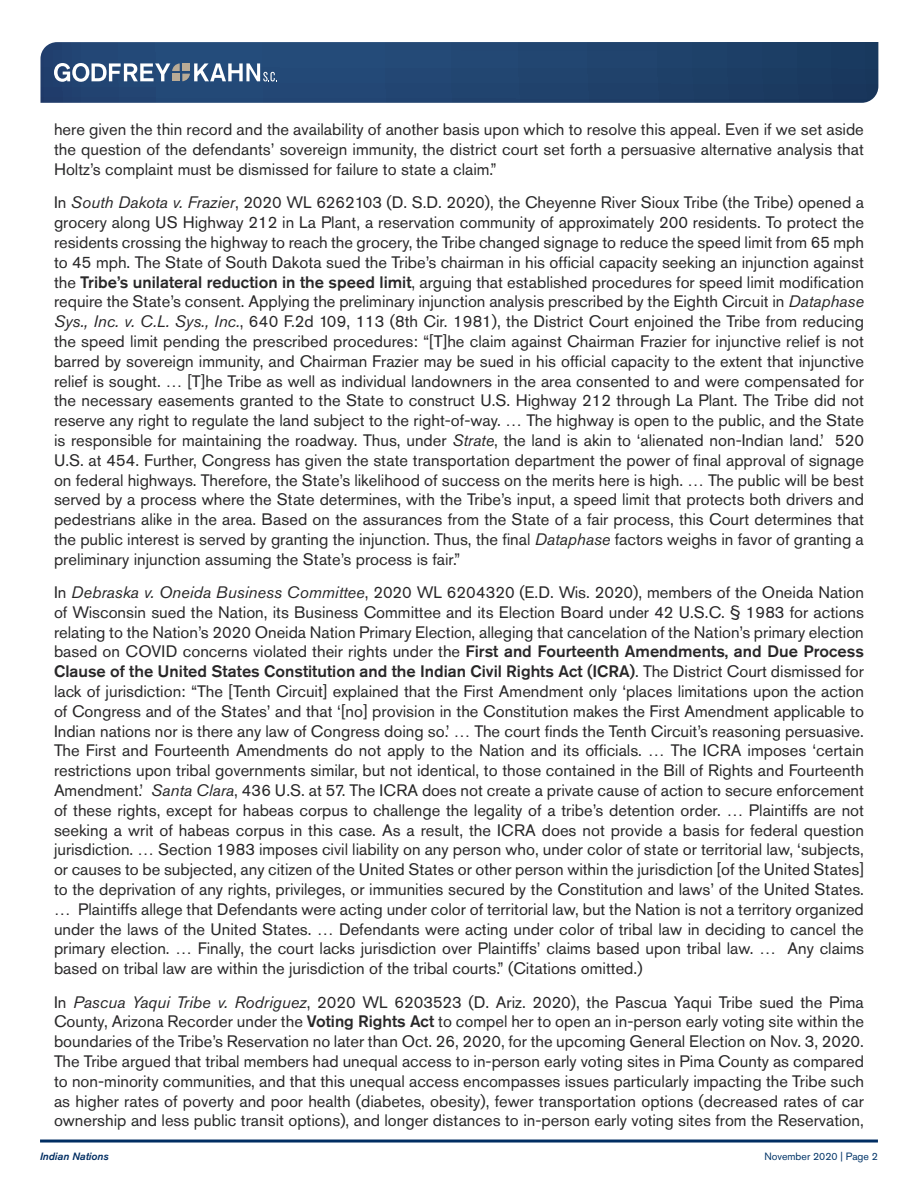
<style>
.page{position:relative;width:918px;height:1188px;background:#fff}
.page>*{position:absolute;margin:0;border:0;box-sizing:border-box;transform-origin:0 0}
.t1{font:16.5px/19.8px "Akzidenz Grotesk Std";color:#292829;text-align:justify}
.t2{font:10.5px "Akzidenz Grotesk Std";color:#003468}
.t3{font:italic 500 10.5px "Akzidenz Grotesk Std";color:#002d62}
.s1{font-style:italic}
.s2{font-weight:500}
</style>
<div class="page">
<hr style="left:40px;top:1140px;width:838px;height:3px;background:#002d62">
<svg style="left:40px;top:42px;width:838px;height:61px;background:#22446f"></svg>
<svg style="left:54px;top:63px;width:223px;height:19px"></svg>
<p class="t1" style="left:54px;top:120px;width:811px">here given the thin record and the availability of another basis upon which to resolve this appeal. Even if we set aside the question of the defendants’ sovereign immunity, the district court set forth a persuasive alternative analysis that Holtz’s complaint must be dismissed for failure to state a claim.”</p>
<p class="t1" style="left:54px;top:193px;width:812px">In <span class="s1">South Dakota v. Frazier</span>, 2020 WL 6262103 (D. S.D. 2020), the Cheyenne River Sioux Tribe (the Tribe) opened a grocery along US Highway 212 in La Plant, a reservation community of approximately 200 residents. To protect the residents crossing the highway to reach the grocery, the Tribe changed signage to reduce the speed limit from 65 mph to 45 mph. The State of South Dakota sued the Tribe’s chairman in his official capacity seeking an injunction against the <span class="s2">Tribe’s unilateral reduction in the speed limit</span>, arguing that established procedures for speed limit modification require the State’s consent. Applying the preliminary injunction analysis prescribed by the Eighth Circuit in <span class="s1">Dataphase Sys., Inc. v. C.L. Sys., Inc.</span>, 640 F.2d 109, 113 (8th Cir. 1981), the District Court enjoined the Tribe from reducing the speed limit pending the prescribed procedures: “[T]he claim against Chairman Frazier for injunctive relief is not barred by sovereign immunity, and Chairman Frazier may be sued in his official capacity to the extent that injunctive relief is sought. … [T]he Tribe as well as individual landowners in the area consented to and were compensated for the necessary easements granted to the State to construct U.S. Highway 212 through La Plant. The Tribe did not reserve any right to regulate the land subject to the right-of-way. … The highway is open to the public, and the State is responsible for maintaining the roadway. Thus, under <span class="s1">Strate</span>, the land is akin to ‘alienated non-Indian land.’ 520<br>U.S. at 454. Further, Congress has given the state transportation department the power of final approval of signage on federal highways. Therefore, the State’s likelihood of success on the merits here is high. … The public will be best served by a process where the State determines, with the Tribe’s input, a speed limit that protects both drivers and pedestrians alike in the area. Based on the assurances from the State of a fair process, this Court determines that the public interest is served by granting the injunction. Thus, the final <span class="s1">Dataphase</span> factors weighs in favor of granting a preliminary injunction assuming the State’s process is fair.”</p>
<p class="t1" style="left:54px;top:582px;width:812px">In <span class="s1">Debraska v. Oneida Business Committee</span>, 2020 WL 6204320 (E.D. Wis. 2020), members of the Oneida Nation of Wisconsin sued the Nation, its Business Committee and its Election Board under 42 U.S.C. § 1983 for actions relating to the Nation’s 2020 Oneida Nation Primary Election, alleging that cancelation of the Nation’s primary election based on COVID concerns violated their rights under the <span class="s2">First and Fourteenth Amendments, and Due Process Clause of the United States Constitution and the Indian Civil Rights Act (ICRA)</span>. The District Court dismissed for lack of jurisdiction: “The [Tenth Circuit] explained that the First Amendment only ‘places limitations upon the action of Congress and of the States’ and that ‘[no] provision in the Constitution makes the First Amendment applicable to Indian nations nor is there any law of Congress doing so.’ … The court finds the Tenth Circuit’s reasoning persuasive.<br>The First and Fourteenth Amendments do not apply to the Nation and its officials. … The ICRA imposes ‘certain restrictions upon tribal governments similar, but not identical, to those contained in the Bill of Rights and Fourteenth Amendment.’ <span class="s1">Santa Clara</span>, 436 U.S. at 57. The ICRA does not create a private cause of action to secure enforcement of these rights, except for habeas corpus to challenge the legality of a tribe’s detention order. … Plaintiffs are not seeking a writ of habeas corpus in this case. As a result, the ICRA does not provide a basis for federal question jurisdiction. … Section 1983 imposes civil liability on any person who, under color of state or territorial law, ‘subjects, or causes to be subjected, any citizen of the United States or other person within the jurisdiction [of the United States] to the deprivation of any rights, privileges, or immunities secured by the Constitution and laws’ of the United States. … Plaintiffs allege that Defendants were acting under color of territorial law, but the Nation is not a territory organized under the laws of the United States. … Defendants were acting under color of tribal law in deciding to cancel the primary election. … Finally, the court lacks jurisdiction over Plaintiffs’ claims based upon tribal law. … Any claims based on tribal law are within the jurisdiction of the tribal courts.” (Citations omitted.)</p>
<p class="t1" style="left:54px;top:992px;width:812px">In <span class="s1">Pascua Yaqui Tribe v. Rodriguez</span>, 2020 WL 6203523 (D. Ariz. 2020), the Pascua Yaqui Tribe sued the Pima County, Arizona Recorder under the <span class="s2">Voting Rights Act</span> to compel her to open an in-person early voting site within the boundaries of the Tribe’s Reservation no later than Oct. 26, 2020, for the upcoming General Election on Nov. 3, 2020.<br>The Tribe argued that tribal members had unequal access to in-person early voting sites in Pima County as compared to non-minority communities, and that this unequal access encompasses issues particularly impacting the Tribe such as higher rates of poverty and poor health (diabetes, obesity), fewer transportation options (decreased rates of car ownership and less public transit options), and longer distances to in-person early voting sites from the Reservation,</p>
<p class="t3" style="left:40px;top:1151px;width:70px">Indian Nations</p>
<p class="t2" style="left:764px;top:1150px;width:115px">November 2020 | Page 2</p>
</div>
